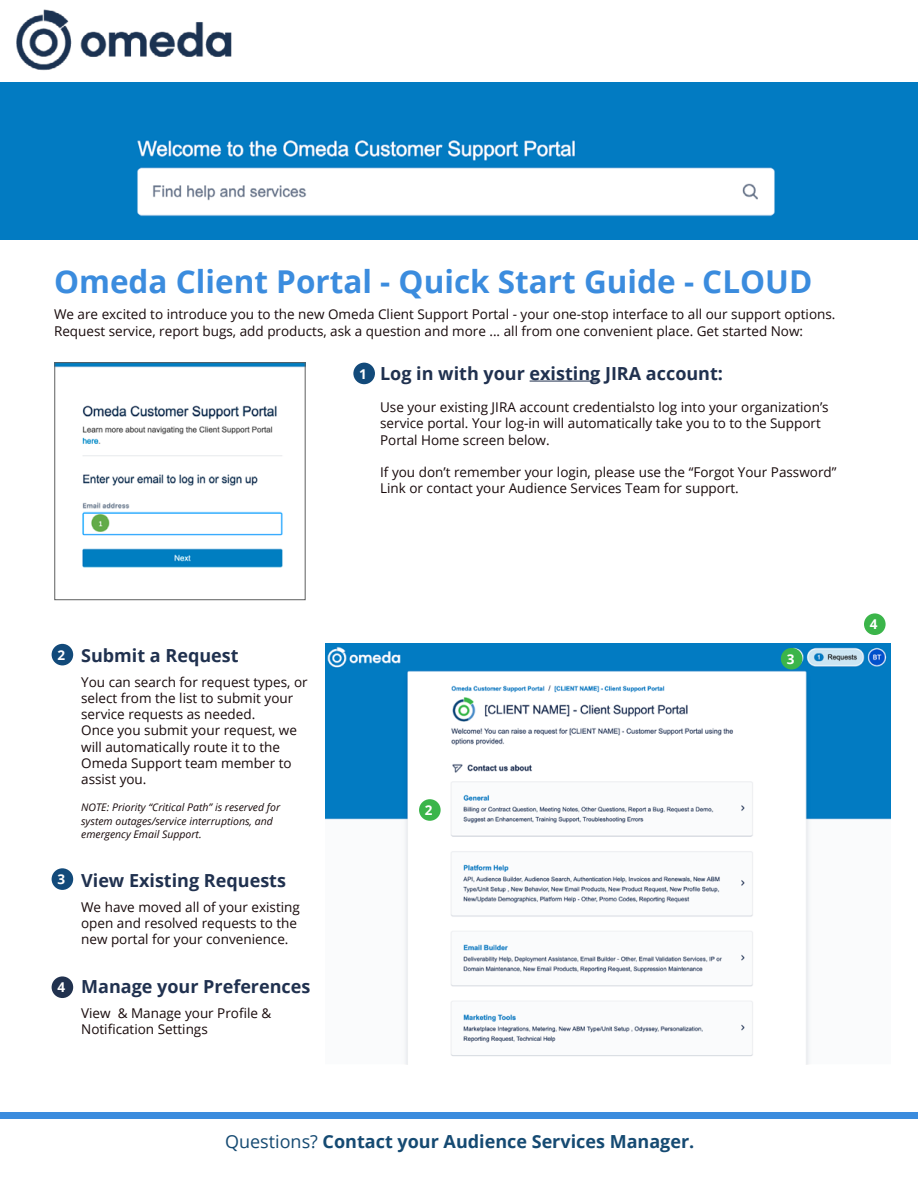
<style>
.page{position:relative;width:918px;height:1188px;background:#fff}
.page>*{position:absolute;margin:0;border:0;box-sizing:border-box;transform-origin:0 0}
.t1{font:700 31.5px "Open Sans";color:#3b8cde}
.t2{font:700 18px "Open Sans";color:#20314f}
.t3{font:700 18px "Open Sans";color:#154a72}
.t4{font:13.5px/16.2px "Open Sans";color:#180a0b}
.t5{font:700 13.5px "Open Sans";color:#fff}
.t6{font:italic 10.5px/13.5px "Open Sans";color:#180a0b}
.s1{font-weight:400}
</style>
<div class="page">
<div style="left:0;top:1112px;width:918px;height:7px;background:#3b8cde"></div>
<hr style="left:530px;top:381px;width:70px;height:1px;background:#20314f">
<div style="left:353px;top:363px;width:22px;height:21px;background:#124a7a;border-radius:50%"></div>
<div style="left:52px;top:644px;width:21px;height:21px;background:#124a7a;border-radius:50%"></div>
<div style="left:52px;top:976px;width:21px;height:22px;background:#21324f;border-radius:50%"></div>
<div style="left:52px;top:868px;width:21px;height:22px;background:#124a7a;border-radius:50%"></div>
<img style="left:16px;top:9px;width:216px;height:62px">
<img style="left:0;top:82px;width:918px;height:157px">
<img style="left:57px;top:364px;width:246px;height:204px">
<div style="left:55px;top:362px;width:250px;height:238px;border:1px solid #5e5f5f"></div>
<img style="left:325px;top:644px;width:565px;height:421px">
<div style="left:419px;top:799px;width:22px;height:22px;background:#3bb54a;border-radius:50%"></div>
<div style="left:781px;top:648px;width:21px;height:22px;background:#3bb54a;border-radius:50%"></div>
<div style="left:864px;top:613px;width:22px;height:22px;background:#3bb54a;border-radius:50%"></div>
<h1 class="t1" style="left:54px;top:259px;width:760px">Omeda Client Portal - Quick Start Guide - CLOUD</h1>
<p class="t4" style="left:54px;top:306px;width:783px">We are excited to introduce you to the new Omeda Client Support Portal - your one-stop interface to all our support options.<br>Request service, report bugs, add products, ask a question and more ... all from one convenient place. Get started Now:</p>
<h2 class="t2" style="left:380px;top:360px;width:344px">Log in with your existing JIRA account:</h2>
<p class="t4" style="left:380px;top:399px;width:450px">Use your existing JIRA account credentialsto log into your organization’s service portal. Your log-in will automatically take you to to the Support<br>Portal Home screen below.</p>
<p class="t4" style="left:380px;top:464px;width:458px">If you don’t remember your login, please use the “Forgot Your Password”<br>Link or contact your Audience Services Team for support.</p>
<p class="t5" style="left:359px;top:364px;width:9px">1</p>
<p class="t5" style="left:57px;top:645px;width:9px">2</p>
<p class="t5" style="left:57px;top:870px;width:9px">3</p>
<p class="t5" style="left:57px;top:978px;width:9px">4</p>
<h2 class="t2" style="left:81px;top:642px;width:159px">Submit a Request</h2>
<p class="t4" style="left:81px;top:674px;width:228px">You can search for request types, or select from the list to submit your service requests as needed.<br>Once you submit your request, we will automatically route it to the<br>Omeda Support team member to assist you.</p>
<p class="t6" style="left:81px;top:800px;width:201px">NOTE: Priority “Critical Path” is reserved for system outages/service interruptions, and emergency Email Support.</p>
<h2 class="t2" style="left:81px;top:867px;width:206px">View Existing Requests</h2>
<p class="t4" style="left:81px;top:899px;width:220px">We have moved all of your existing open and resolved requests to the new portal for your convenience.</p>
<h2 class="t2" style="left:81px;top:974px;width:231px">Manage your Preferences</h2>
<p class="t4" style="left:81px;top:1005px;width:192px">View &amp; Manage your Profile &amp;<br>Notification Settings</p>
<p class="t5" style="left:425px;top:801px;width:9px">2</p>
<h2 class="t3" style="left:225px;top:1129px;width:471px"><span class="s1">Questions?</span> Contact your Audience Services Manager.</h2>
<p class="t5" style="left:787px;top:649px;width:9px">3</p>
<p class="t5" style="left:870px;top:615px;width:9px">4</p>
</div>
